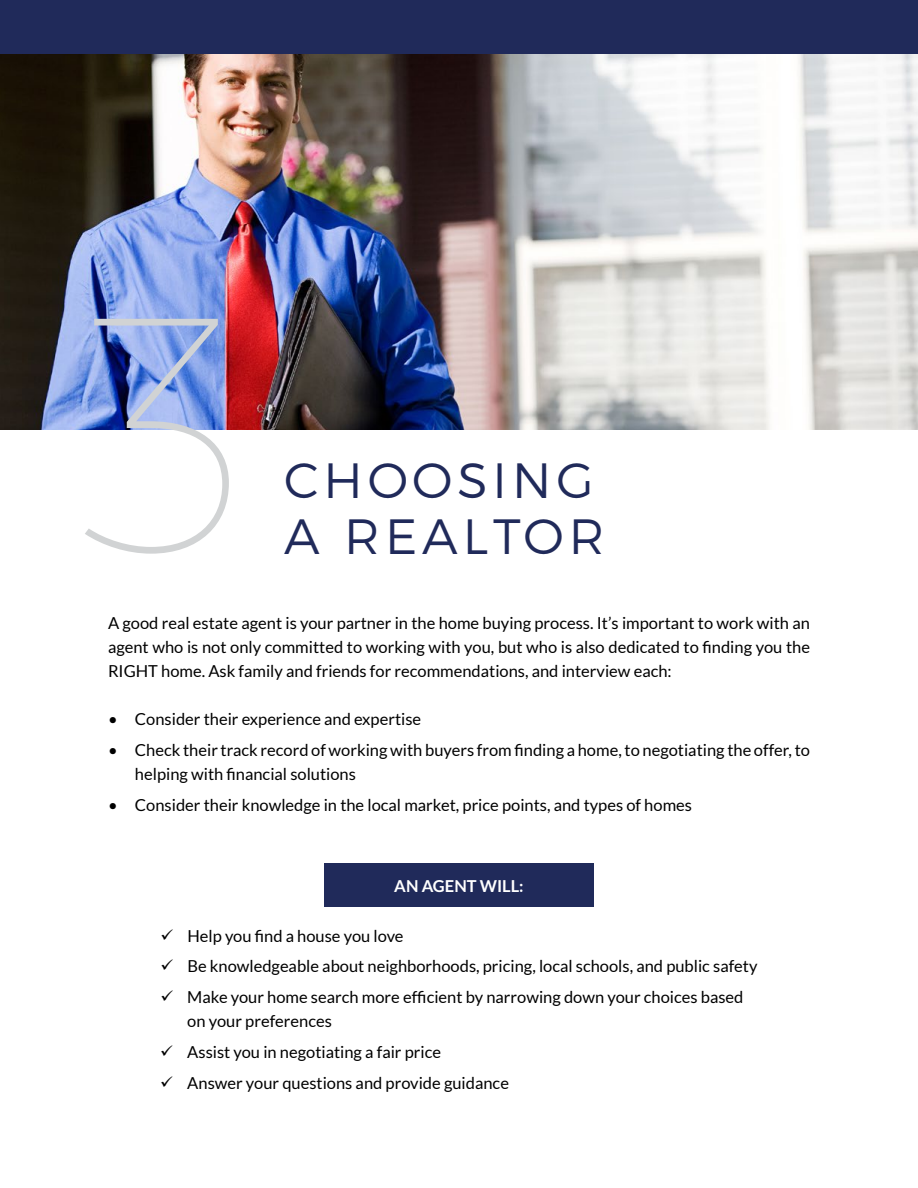
<style>
.page{position:relative;width:918px;height:1188px;background:#fff}
.page>*{position:absolute;margin:0;border:0;box-sizing:border-box;transform-origin:0 0}
.t1{font:100 336px "Montserrat";color:#d1d3d4}
.t2{font:300 49.5px "Montserrat";letter-spacing:.1em;color:#202a5a}
.t3{font:16.5px/30.8px "Lato";color:#000}
.t4{font:700 16.5px "Lato";color:#fff}
</style>
<div class="page">
<div style="left:0;top:0;width:918px;height:54px;background:#202a5a"></div>
<img style="left:0;top:54px;width:918px;height:375px">
<div style="left:324px;top:864px;width:270px;height:43px;background:#202a5a"></div>
<h1 class="t1" style="left:80px;top:183px;width:172px">3</h1>
<h2 class="t2" style="left:284px;top:442px;width:311px">CHOOSING</h2>
<h2 class="t2" style="left:284px;top:497px;width:322px">A REALTOR</h2>
<p class="t3" style="left:108px;top:611px;width:704px;line-height:24px;text-align:justify">A good real estate agent is your partner in the home buying process. It’s important to work with an agent who is not only committed to working with you, but who is also dedicated to finding you the RIGHT home. Ask family and friends for recommendations, and interview each:</p>
<p class="t3" style="left:108px;top:704px;width:315px">• Consider their experience and expertise</p>
<p class="t3" style="left:135px;top:738px;width:677px;line-height:24px;text-indent:-27px">• Check their track record of working with buyers from finding a home, to negotiating the offer, to helping with financial solutions</p>
<p class="t3" style="left:108px;top:789px;width:586px">• Consider their knowledge in the local market, price points, and types of homes</p>
<p class="t4" style="left:394px;top:876px;width:131px">AN AGENT WILL:</p>
<p class="t3" style="left:187px;top:920px;width:572px">Help you find a house you love<br>Be knowledgeable about neighborhoods, pricing, local schools, and public safety<br>Make your home search more efficient by narrowing down your choices based</p>
<p class="t3" style="left:187px;top:1006px;width:323px">on your preferences<br>Assist you in negotiating a fair price<br>Answer your questions and provide guidance</p>
</div>
